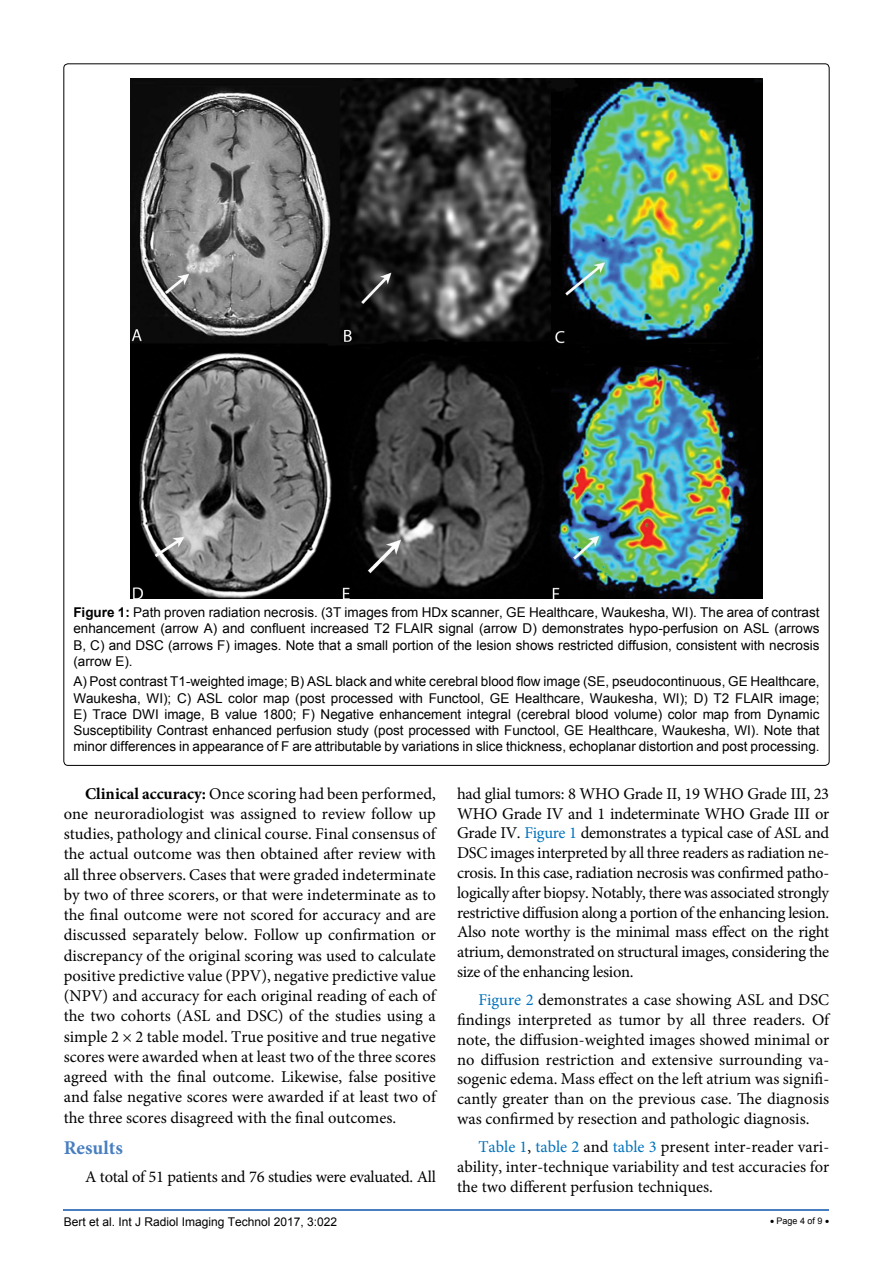
<style>
.page{position:relative;width:893px;height:1263px;background:#fff}
.page>*{position:absolute;margin:0;border:0;box-sizing:border-box;transform-origin:0 0}
.t1{font:700 19.5px "Minion Pro";color:#487ec0}
.t2{font:16.5px/19.8px "Minion Pro";color:#000;text-align:justify}
.t3{font:16.5px "Minion Pro";letter-spacing:-.02em;color:#000}
.t4{font:13.5px/16.2px "Arial";color:#000;text-align:justify}
.t5{font:12px "Arial";color:#000}
.t6{font:9px "Arial";color:#000}
.s1{font-weight:700}
.s2{color:#0072bc}
</style>
<div class="page">
<hr style="left:64px;top:1209px;width:765px;height:2px;background:#487ec0">
<img style="left:131px;top:78px;width:631px;height:521px">
<p class="t4" style="left:73px;top:604px;width:748px"><span class="s1">Figure 1:</span> Path proven radiation necrosis. (3T images from HDx scanner, GE Healthcare, Waukesha, WI). The area of contrast enhancement (arrow A) and confluent increased T2 FLAIR signal (arrow D) demonstrates hypo-perfusion on ASL (arrows B, C) and DSC (arrows F) images. Note that a small portion of the lesion shows restricted diffusion, consistent with necrosis (arrow E).</p>
<p class="t4" style="left:73px;top:674px;width:748px">A) Post contrast T1-weighted image; B) ASL black and white cerebral blood flow image (SE, pseudocontinuous, GE Healthcare, Waukesha, WI); C) ASL color map (post processed with Functool, GE Healthcare, Waukesha, WI); D) T2 FLAIR image; E) Trace DWI image, B value 1800; F) Negative enhancement integral (cerebral blood volume) color map from Dynamic Susceptibility Contrast enhanced perfusion study (post processed with Functool, GE Healthcare, Waukesha, WI). Note that minor differences in appearance of F are attributable by variations in slice thickness, echoplanar distortion and post processing.</p>
<p class="t2" style="left:64px;top:783px;width:374px;line-height:20.2px;text-indent:21px"><span class="s1">Clinical accuracy:</span> Once scoring had been performed, one neuroradiologist was assigned to review follow up studies, pathology and clinical course. Final consensus of the actual outcome was then obtained after review with all three observers. Cases that were graded indeterminate by two of three scorers, or that were indeterminate as to the final outcome were not scored for accuracy and are discussed separately below. Follow up confirmation or discrepancy of the original scoring was used to calculate positive predictive value (PPV), negative predictive value (NPV) and accuracy for each original reading of each of the two cohorts (ASL and DSC) of the studies using a simple 2 × 2 table model. True positive and true negative scores were awarded when at least two of the three scores agreed with the final outcome. Likewise, false positive and false negative scores were awarded if at least two of the three scores disagreed with the final outcomes.</p>
<p class="t1" style="left:64px;top:1134px;width:61px">Results</p>
<p class="t3" style="left:85px;top:1166px;width:352px">A total of 51 patients and 76 studies were evaluated. All</p>
<p class="t2" style="left:457px;top:784px;width:374px">had glial tumors: 8 WHO Grade II, 19 WHO Grade III, 23<br>WHO Grade IV and 1 indeterminate WHO Grade III or Grade IV. <span class="s2">Figure 1</span> demonstrates a typical case of ASL and DSC images interpreted by all three readers as radiation ne&shy;crosis. In this case, radiation necrosis was confirmed patho&shy;logically after biopsy. Notably, there was associated strongly restrictive diffusion along a portion of the enhancing lesion.<br>Also note worthy is the minimal mass effect on the right atrium, demonstrated on structural images, considering the size of the enhancing lesion.</p>
<p class="t2" style="left:457px;top:990px;width:374px;text-indent:21px"><span class="s2">Figure 2</span> demonstrates a case showing ASL and DSC findings interpreted as tumor by all three readers. Of note, the diffusion-weighted images showed minimal or no diffusion restriction and extensive surrounding va&shy;sogenic edema. Mass effect on the left atrium was signifi&shy;cantly greater than on the previous case. The diagnosis was confirmed by resection and pathologic diagnosis.</p>
<p class="t2" style="left:457px;top:1137px;width:374px;text-indent:21px"><span class="s2">Table 1</span>, <span class="s2">table 2</span> and <span class="s2">table 3</span> present inter-reader vari&shy;ability, inter-technique variability and test accuracies for the two different perfusion techniques.</p>
<p class="t5" style="left:64px;top:1214px;width:275px">Bert et al. Int J Radiol Imaging Technol 2017, 3:022</p>
<p class="t6" style="left:770px;top:1215px;width:61px">• Page 4 of 9 •</p>
</div>
